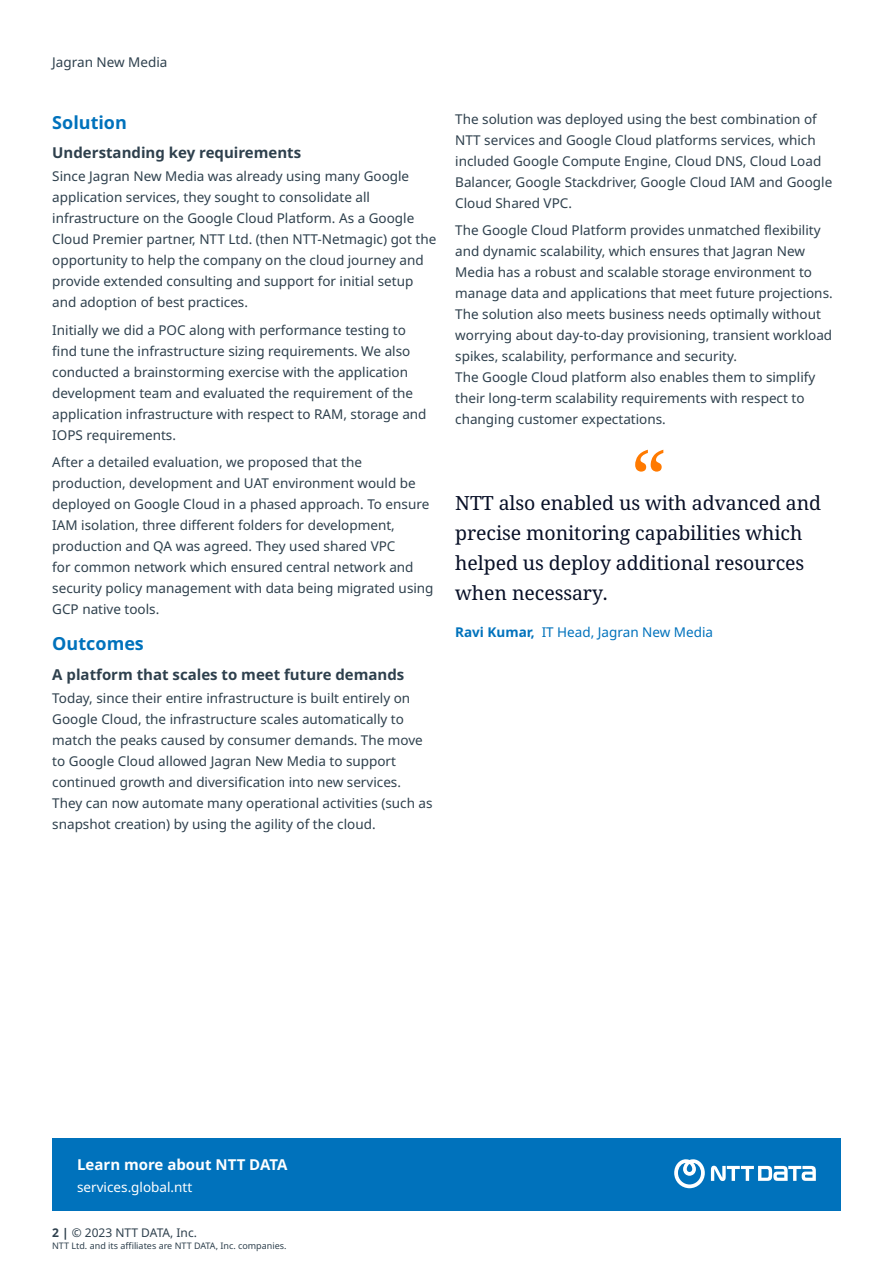
<style>
.page{position:relative;width:893px;height:1263px;background:#fff}
.page>*{position:absolute;margin:0;border:0;box-sizing:border-box;transform-origin:0 0}
.t1{font:19.5px/30px "Noto Serif";letter-spacing:-.005em;color:#070f26}
.t2{font:700 18px "Noto Sans";color:#0072bc}
.t3{font:700 15px "Noto Sans";color:#2e404d}
.t4{font:700 15px "Noto Sans";color:#fff}
.t5{font:13.5px/21px "Noto Sans";color:#2e404d}
.t6{font:13.5px "Noto Sans";color:#0072bc}
.t7{font:13.5px "Noto Sans";color:#fff}
.t8{font:12px "Noto Sans";color:#2e404d}
.t9{font:9px "Noto Sans";color:#2e404d}
.s1{font-weight:700}
</style>
<div class="page">
<svg style="left:635px;top:450px;width:28px;height:22px"></svg>
<div style="left:52px;top:1138px;width:789px;height:73px;background:#0072bc"></div>
<svg style="left:674px;top:1159px;width:31px;height:29px"></svg>
<svg style="left:711px;top:1166px;width:105px;height:15px"></svg>
<p class="t5" style="left:52px;top:52px;width:117px">Jagran New Media</p>
<h2 class="t2" style="left:52px;top:112px;width:76px">Solution</h2>
<p class="t3" style="left:52px;top:144px;width:250px">Understanding key requirements</p>
<p class="t5" style="left:52px;top:166px;width:386px">Since Jagran New Media was already using many Google application services, they sought to consolidate all infrastructure on the Google Cloud Platform. As a Google Cloud Premier partner, NTT Ltd. (then NTT-Netmagic) got the opportunity to help the company on the cloud journey and provide extended consulting and support for initial setup and adoption of best practices.</p>
<p class="t5" style="left:52px;top:320px;width:376px">Initially we did a POC along with performance testing to find tune the infrastructure sizing requirements. We also conducted a brainstorming exercise with the application development team and evaluated the requirement of the application infrastructure with respect to RAM, storage and IOPS requirements.</p>
<p class="t5" style="left:52px;top:452px;width:383px">After a detailed evaluation, we proposed that the production, development and UAT environment would be deployed on Google Cloud in a phased approach. To ensure IAM isolation, three different folders for development, production and QA was agreed. They used shared VPC<br>for common network which ensured central network and security policy management with data being migrated using GCP native tools.</p>
<h2 class="t2" style="left:52px;top:633px;width:93px">Outcomes</h2>
<p class="t3" style="left:52px;top:666px;width:354px">A platform that scales to meet future demands</p>
<p class="t5" style="left:52px;top:688px;width:382px">Today, since their entire infrastructure is built entirely on Google Cloud, the infrastructure scales automatically to match the peaks caused by consumer demands. The move to Google Cloud allowed Jagran New Media to support continued growth and diversification into new services.<br>They can now automate many operational activities (such as snapshot creation) by using the agility of the cloud.</p>
<p class="t5" style="left:455px;top:109px;width:379px">The solution was deployed using the best combination of NTT services and Google Cloud platforms services, which included Google Compute Engine, Cloud DNS, Cloud Load Balancer, Google Stackdriver, Google Cloud IAM and Google Cloud Shared VPC.</p>
<p class="t5" style="left:455px;top:220px;width:379px">The Google Cloud Platform provides unmatched flexibility and dynamic scalability, which ensures that Jagran New Media has a robust and scalable storage environment to manage data and applications that meet future projections.<br>The solution also meets business needs optimally without worrying about day-to-day provisioning, transient workload spikes, scalability, performance and security.<br>The Google Cloud platform also enables them to simplify their long-term scalability requirements with respect to changing customer expectations.</p>
<h1 class="t1" style="left:455px;top:488px;width:367px">NTT also enabled us with advanced and precise monitoring capabilities which helped us deploy additional resources when necessary.</h1>
<p class="t6" style="left:455px;top:622px;width:259px"><span class="s1">Ravi Kumar,</span> IT Head, Jagran New Media</p>
<p class="t4" style="left:77px;top:1156px;width:212px">Learn more about NTT DATA</p>
<p class="t7" style="left:77px;top:1177px;width:117px">services.global.ntt</p>
<p class="t8" style="left:52px;top:1224px;width:146px"><span class="s1">2 |</span> © 2023 NTT DATA, Inc.</p>
<p class="t9" style="left:52px;top:1239px;width:236px">NTT Ltd. and its affiliates are NTT DATA, Inc. companies.</p>
</div>
